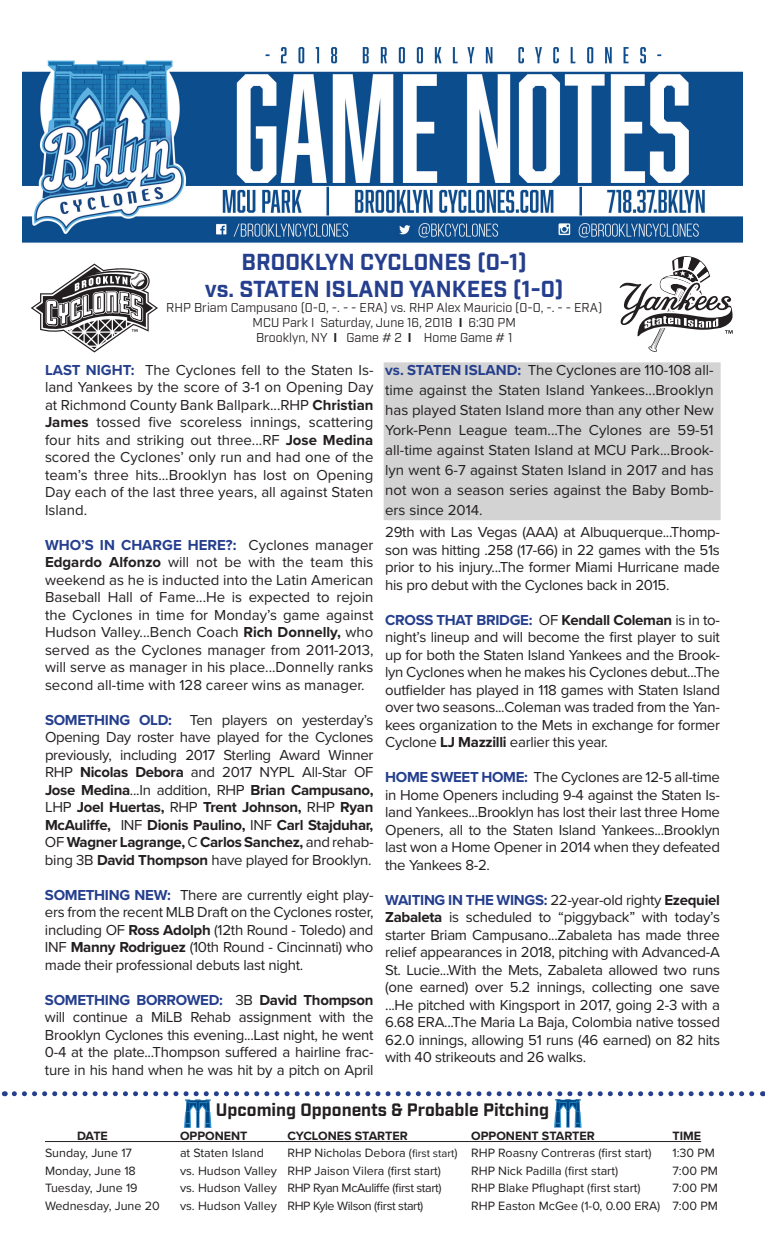
<style>
.page{position:relative;width:765px;height:1260px;background:#fff}
.page>*{position:absolute;margin:0;border:0;box-sizing:border-box;transform-origin:0 0}
.t1{font:700 22.5px/27px "Industry";color:#253f8e;text-align:center}
.t2{font:700 17.5px "Industry";color:#231f20}
.t3{font:15px/17.5px "Proxima Nova";letter-spacing:-.02em;color:#231f20;text-align:justify}
.t4{font:12.5px "Proxima Nova";color:#231f20}
.t5{font:12.5px/15px "Industry";color:#231f20;text-align:center}
.t6{font:12.5px "Proxima Nova";letter-spacing:-.03em;color:#231f20}
.t7{font:700 12.5px "Proxima Nova";color:#231f20}
.s1{font-weight:700}
.s2{font-weight:700;color:#253f8e}
.s3{font-size:11.25px}
</style>
<div class="page">
<div style="left:384px;top:363px;width:336px;height:157px;background:#d3d3d3"></div>
<img style="left:22px;top:47px;width:720px;height:196px">
<svg style="left:31px;top:263px;width:127px;height:90px"></svg>
<svg style="left:619px;top:256px;width:114px;height:96px"></svg>
<hr style="left:45px;top:1141px;width:656px;height:1px;background:#231f20">
<svg style="left:14px;top:1091px;width:749px;height:37px"></svg>
<h1 class="t1" style="left:205px;top:250px;width:360px">BROOKLYN CYCLONES (0-1)<br>vs. STATEN ISLAND YANKEES (1-0)</h1>
<p class="t5" style="left:166px;top:301px;width:438px">RHP Briam Campusano (0-0, -. - - ERA) vs. RHP Alex Mauricio (0-0, -. - - ERA)<br>MCU Park I Saturday, June 16, 2018 <span class="s1">I</span> 6:30 PM<br>Brooklyn, NY <span class="s1">I</span> Game # 2 <span class="s1">I</span> Home Game # 1</p>
<p class="t3" style="left:45px;top:361px;width:330px"><span class="s2">LAST NIGHT:</span> The Cyclones fell to the Staten Is&shy;land Yankees by the score of 3-1 on Opening Day at Richmond County Bank Ballpark...RHP <span class="s1">Christian James</span> tossed five scoreless innings, scattering four hits and striking out three...RF <span class="s1">Jose Medina </span>scored the Cyclones’ only run and had one of the team’s three hits...Brooklyn has lost on Opening Day each of the last three years, all against Staten Island.</p>
<p class="t3" style="left:45px;top:536px;width:330px"><span class="s2">WHO’S IN CHARGE HERE?:</span> Cyclones manager <span class="s1">Edgardo Alfonzo</span> will not be with the team this weekend as he is inducted into the Latin American Baseball Hall of Fame...He is expected to rejoin the Cyclones in time for Monday’s game against Hudson Valley...Bench Coach <span class="s1">Rich Donnelly,</span> who served as the Cyclones manager from 2011-2013, will serve as manager in his place...Donnelly ranks second all-time with 128 career wins as manager.</p>
<p class="t3" style="left:45px;top:711px;width:330px"><span class="s2">SOMETHING OLD:</span> Ten players on yesterday’s Opening Day roster have played for the Cyclones previously, including 2017 Sterling Award Winner RHP <span class="s1">Nicolas Debora</span> and 2017 NYPL All-Star OF <span class="s1">Jose Medina</span>...In addition, RHP <span class="s1">Brian Campusano, </span>LHP <span class="s1">Joel Huertas,</span> RHP <span class="s1">Trent Johnson,</span> RHP <span class="s1">Ryan McAuliffe,</span> INF <span class="s1">Dionis Paulino,</span> INF <span class="s1">Carl Stajduhar, </span>OF <span class="s1">Wagner Lagrange,</span> C <span class="s1">Carlos Sanchez,</span> and rehab&shy;bing 3B <span class="s1">David Thompson</span> have played for Brooklyn.</p>
<p class="t3" style="left:45px;top:887px;width:330px"><span class="s2">SOMETHING NEW:</span> There are currently eight play&shy;ers from the recent MLB Draft on the Cyclones roster, including OF <span class="s1">Ross Adolph</span> (12th Round - Toledo) and INF <span class="s1">Manny Rodriguez</span> (10th Round - Cincinnati) who made their professional debuts last night.</p>
<p class="t3" style="left:45px;top:992px;width:330px"><span class="s2">SOMETHING BORROWED:</span> 3B <span class="s1">David Thompson </span>will continue a MiLB Rehab assignment with the Brooklyn Cyclones this evening...Last night, he went 0-4 at the plate...Thompson suffered a hairline frac&shy;ture in his hand when he was hit by a pitch on April</p>
<p class="t3" style="left:385px;top:360px;width:330px;line-height:20px"><span class="s2">vs. STATEN ISLAND:</span> The Cyclones are 110-108 all&shy;time against the Staten Island Yankees...Brooklyn has played Staten Island more than any other New York-Penn League team...The Cylones are 59-51 all-time against Staten Island at MCU Park...Brook&shy;lyn went 6-7 against Staten Island in 2017 and has not won a season series against the Baby Bomb&shy;ers since 2014.</p>
<p class="t3" style="left:385px;top:524px;width:336px">29th with Las Vegas (AAA) at Albuquerque...Thomp&shy;son was hitting .258 (17-66) in 22 games with the 51s prior to his injury...The former Miami Hurricane made his pro debut with the Cyclones back in 2015.</p>
<p class="t3" style="left:385px;top:611px;width:336px"><span class="s2">CROSS THAT BRIDGE:</span> OF <span class="s1">Kendall Coleman</span> is in to&shy;night’s lineup and will become the first player to suit up for both the Staten Island Yankees and the Brook&shy;lyn Cyclones when he makes his Cyclones debut...The outfielder has played in 118 games with Staten Island over two seasons...Coleman was traded from the Yan&shy;kees organization to the Mets in exchange for former Cyclone <span class="s1">LJ Mazzilli</span> earlier this year.</p>
<p class="t3" style="left:385px;top:769px;width:336px"><span class="s2">HOME SWEET HOME:</span> The Cyclones are 12-5 all-time in Home Openers including 9-4 against the Staten Is&shy;land Yankees...Brooklyn has lost their last three Home Openers, all to the Staten Island Yankees...Brooklyn last won a Home Opener in 2014 when they defeated the Yankees 8-2.</p>
<p class="t3" style="left:385px;top:891px;width:336px"><span class="s2">WAITING IN THE WINGS:</span> 22-year-old righty <span class="s1">Ezequiel Zabaleta</span> is scheduled to “piggyback” with today’s starter Briam Campusano...Zabaleta has made three relief appearances in 2018, pitching with Advanced-A St. Lucie...With the Mets, Zabaleta allowed two runs (one earned) over 5.2 innings, collecting one save ...He pitched with Kingsport in 2017, going 2-3 with a 6.68 ERA...The Maria La Baja, Colombia native tossed 62.0 innings, allowing 51 runs (46 earned) on 82 hits with 40 strikeouts and 26 walks.</p>
<p class="t2" style="left:216px;top:1100px;width:335px">Upcoming Opponents &amp; Probable Pitching</p>
<p class="t7" style="left:77px;top:1128px;width:32px">DATE</p>
<p class="t7" style="left:180px;top:1128px;width:69px">OPPONENT</p>
<p class="t7" style="left:288px;top:1128px;width:122px">CYCLONES STARTER</p>
<p class="t7" style="left:471px;top:1128px;width:125px">OPPONENT STARTER</p>
<p class="t7" style="left:673px;top:1128px;width:30px">TIME</p>
<p class="t4" style="left:45px;top:1146px;width:89px">Sunday, June 17</p>
<p class="t4" style="left:180px;top:1146px;width:85px">at Staten Island</p>
<p class="t4" style="left:288px;top:1146px;width:366px">RHP Nicholas Debora (<span class="s3">first start</span>) RHP Roasny Contreras (first start)</p>
<p class="t4" style="left:673px;top:1146px;width:44px">1:30 PM</p>
<p class="t4" style="left:45px;top:1163px;width:92px">Monday, June 18</p>
<p class="t4" style="left:180px;top:1163px;width:263px">vs. Hudson Valley RHP Jaison Vilera (first start)</p>
<p class="t4" style="left:471px;top:1163px;width:148px">RHP Nick Padilla (first start)</p>
<p class="t4" style="left:673px;top:1163px;width:47px">7:00 PM</p>
<p class="t4" style="left:45px;top:1181px;width:94px">Tuesday, June 19</p>
<p class="t6" style="left:180px;top:1181px;width:263px">vs. Hudson Valley RHP Ryan McAuliffe (first start)</p>
<p class="t4" style="left:471px;top:1181px;width:171px">RHP Blake Pflughapt (first start)</p>
<p class="t4" style="left:673px;top:1181px;width:47px">7:00 PM</p>
<p class="t4" style="left:45px;top:1198px;width:116px">Wednesday, June 20</p>
<p class="t6" style="left:180px;top:1198px;width:245px">vs. Hudson Valley RHP Kyle Wilson (first start)</p>
<p class="t4" style="left:471px;top:1198px;width:248px">RHP Easton McGee (1-0, 0.00 ERA) 7:00 PM</p>
</div>
